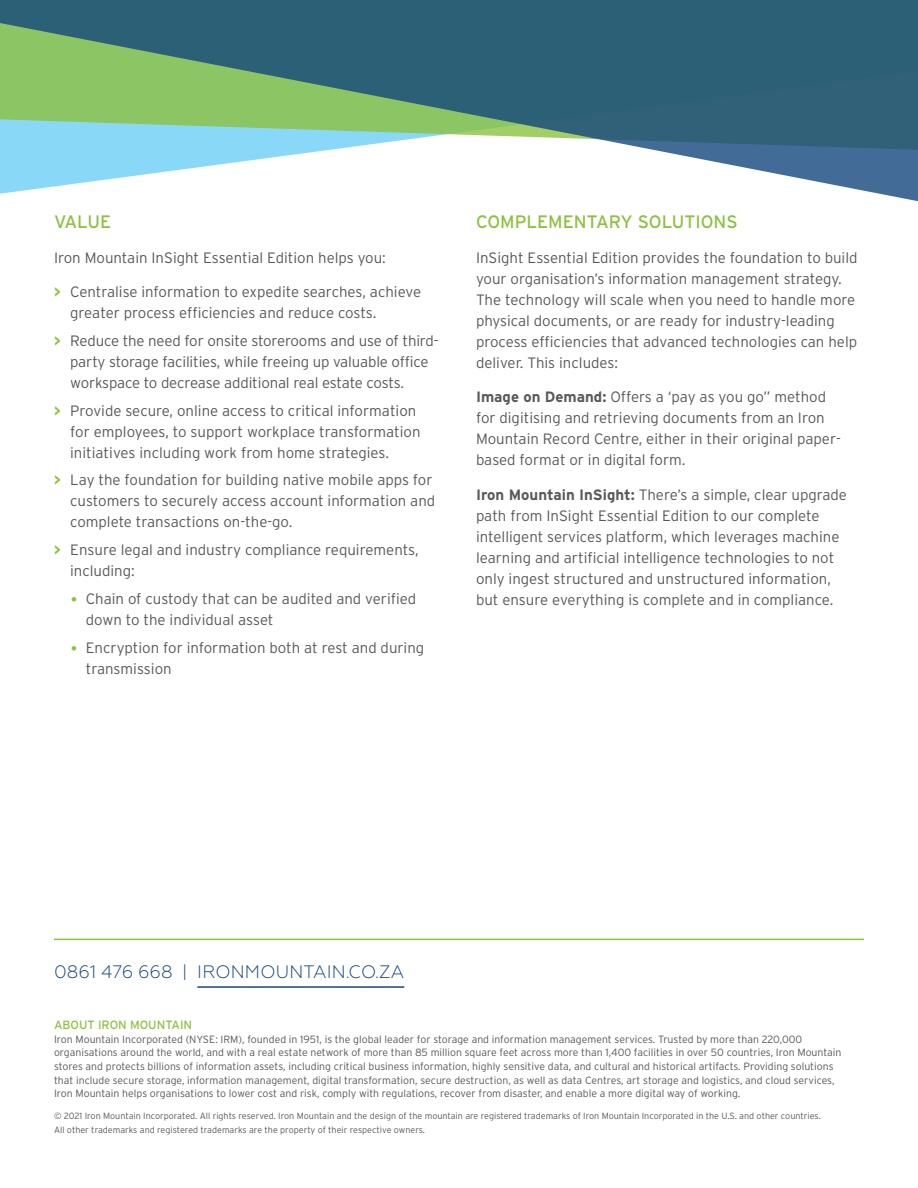
<style>
.page{position:relative;width:918px;height:1188px;background:#fff}
.page>*{position:absolute;margin:0;border:0;box-sizing:border-box;transform-origin:0 0}
.t1{font:300 18px "Geometria";letter-spacing:.005em;color:#14477d}
.t2{font:18px "Interstate";color:#8dc13f}
.t3{font:300 15px/21px "Interstate";color:#58595b}
.t4{font:12px "Interstate";color:#8dc13f}
.t5{font:300 10.5px/13.5px "Interstate";color:#58595b}
.t6{font:300 9px/13.5px "Interstate";color:#58595b}
.s1{font-weight:700;color:#8dc13f}
.s2{font-size:21px;color:#8dc13f}
.s3{font-weight:700}
</style>
<div class="page">
<svg style="left:0;top:0;width:918px;height:202px;fill:#306177"></svg>
<hr style="left:197px;top:986px;width:207px;height:2px;background:#14477d">
<hr style="left:54px;top:939px;width:810px;height:1px;background:#8dc13f">
<p class="t2" style="left:54px;top:212px;width:59px">VALUE</p>
<p class="t3" style="left:54px;top:247px;width:333px">Iron Mountain InSight Essential Edition helps you:</p>
<p class="t3" style="left:70px;top:281px;width:352px;text-indent:-16px"><span class="s1">&gt;</span> Centralise information to expedite searches, achieve greater process efficiencies and reduce costs.</p>
<p class="t3" style="left:70px;top:330px;width:370px;text-indent:-16px"><span class="s1">&gt;</span> Reduce the need for onsite storerooms and use of third&shy;party storage facilities, while freeing up valuable office workspace to decrease additional real estate costs.</p>
<p class="t3" style="left:70px;top:400px;width:352px;text-indent:-16px"><span class="s1">&gt;</span> Provide secure, online access to critical information for employees, to support workplace transformation initiatives including work from home strategies.</p>
<p class="t3" style="left:70px;top:470px;width:367px;text-indent:-16px"><span class="s1">&gt;</span> Lay the foundation for building native mobile apps for customers to securely access account information and complete transactions on-the-go.</p>
<p class="t3" style="left:70px;top:539px;width:350px;text-indent:-16px"><span class="s1">&gt;</span> Ensure legal and industry compliance requirements, including:</p>
<p class="t3" style="left:86px;top:588px;width:332px;text-indent:-16px"><span class="s2">•</span> Chain of custody that can be audited and verified down to the individual asset</p>
<p class="t3" style="left:86px;top:637px;width:340px;text-indent:-16px"><span class="s2">•</span> Encryption for information both at rest and during transmission</p>
<p class="t2" style="left:476px;top:212px;width:263px">COMPLEMENTARY SOLUTIONS</p>
<p class="t3" style="left:476px;top:247px;width:383px">InSight Essential Edition provides the foundation to build your organisation’s information management strategy.<br>The technology will scale when you need to handle more physical documents, or are ready for industry-leading process efficiencies that advanced technologies can help deliver. This includes:</p>
<p class="t3" style="left:476px;top:386px;width:367px"><span class="s3">Image on Demand:</span> Offers a ‘pay as you go” method for digitising and retrieving documents from an Iron Mountain Record Centre, either in their original paper&shy;based format or in digital form.</p>
<p class="t3" style="left:476px;top:484px;width:372px"><span class="s3">Iron Mountain InSight:</span> There’s a simple, clear upgrade path from InSight Essential Edition to our complete intelligent services platform, which leverages machine learning and artificial intelligence technologies to not only ingest structured and unstructured information, but ensure everything is complete and in compliance.</p>
<p class="t1" style="left:54px;top:961px;width:352px">0861 476 668 | IRONMOUNTAIN.CO.ZA</p>
<p class="t4" style="left:54px;top:1019px;width:140px">ABOUT IRON MOUNTAIN</p>
<p class="t5" style="left:54px;top:1032px;width:789px">Iron Mountain Incorporated (NYSE: IRM), founded in 1951, is the global leader for storage and information management services. Trusted by more than 220,000 organisations around the world, and with a real estate network of more than 85 million square feet across more than 1,400 facilities in over 50 countries, Iron Mountain stores and protects billions of information assets, including critical business information, highly sensitive data, and cultural and historical artifacts. Providing solutions that include secure storage, information management, digital transformation, secure destruction, as well as data Centres, art storage and logistics, and cloud services, Iron Mountain helps organisations to lower cost and risk, comply with regulations, recover from disaster, and enable a more digital way of working.</p>
<p class="t6" style="left:54px;top:1109px;width:768px">© 2021 Iron Mountain Incorporated. All rights reserved. Iron Mountain and the design of the mountain are registered trademarks of Iron Mountain Incorporated in the U.S. and other countries.<br>All other trademarks and registered trademarks are the property of their respective owners.</p>
</div>
